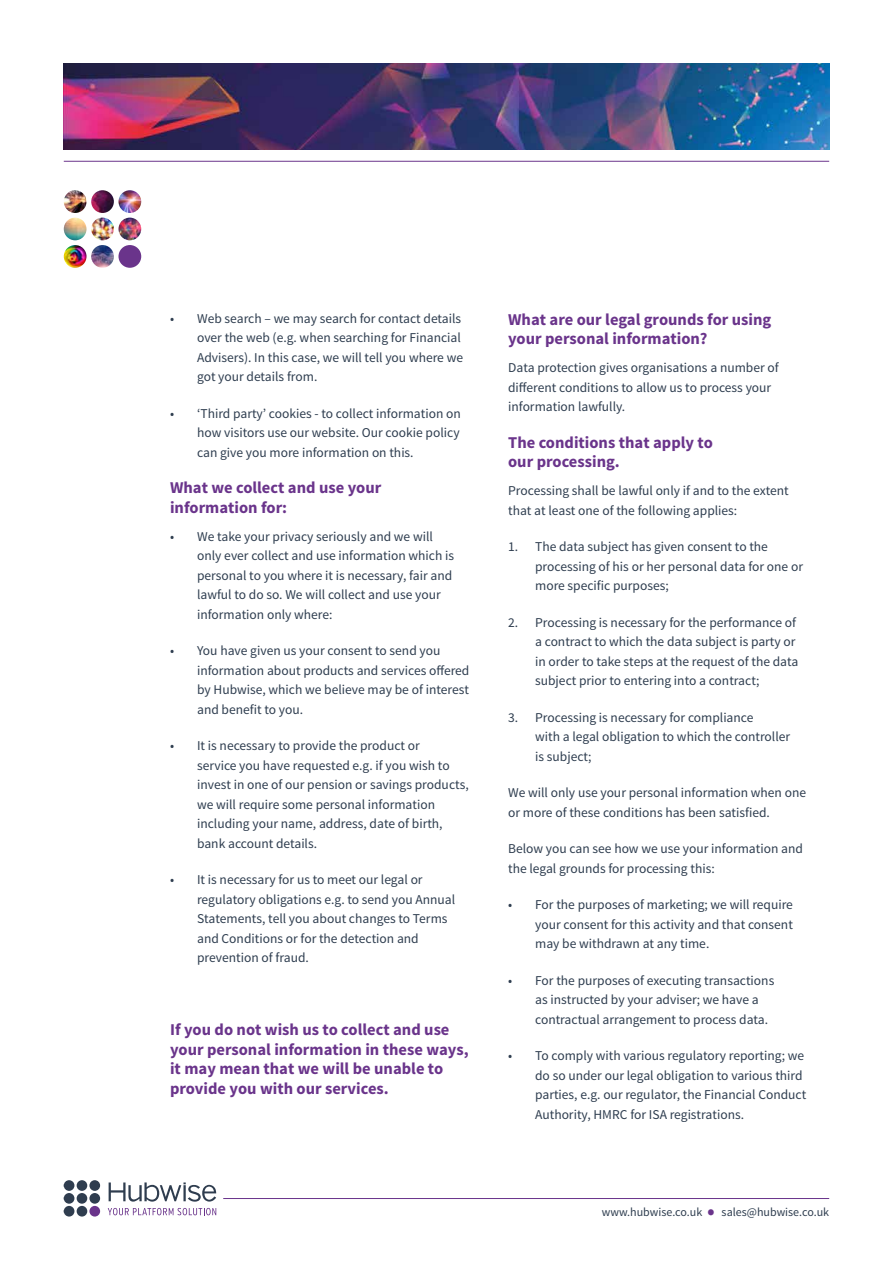
<style>
.page{position:relative;width:893px;height:1263px;background:#fff}
.page>*{position:absolute;margin:0;border:0;box-sizing:border-box;transform-origin:0 0}
.t1{font:700 16.5px/19.5px "Source Sans Pro";color:#6a348b}
.t2{font:13.5px/19.5px "Source Sans Pro";color:#2e3d4f}
.t3{font:12px "Source Sans Pro";color:#2e3d4f}
.s1{font-size:25.5px;color:#6a348b}
</style>
<div class="page">
<img style="left:64px;top:190px;width:23px;height:23px;border-radius:11px">
<img style="left:91px;top:190px;width:23px;height:23px;border-radius:11px">
<img style="left:118px;top:190px;width:23px;height:23px;border-radius:11px">
<img style="left:64px;top:218px;width:23px;height:22px;border-radius:11px">
<img style="left:91px;top:218px;width:23px;height:22px;border-radius:11px">
<img style="left:118px;top:218px;width:23px;height:22px;border-radius:11px">
<img style="left:64px;top:245px;width:23px;height:23px;border-radius:11px">
<img style="left:91px;top:245px;width:23px;height:23px;border-radius:11px">
<div style="left:118px;top:245px;width:23px;height:23px;background:#6a348b;border-radius:50%"></div>
<hr style="left:223px;top:1198px;width:606px;height:1px;background:#6a348b">
<img style="left:64px;top:64px;width:765px;height:86px">
<hr style="left:64px;top:161px;width:765px;height:1px;background:#6a348b">
<svg style="left:64px;top:1180px;width:44px;height:36px"></svg>
<div style="left:64px;top:1180px;width:10px;height:11px;background:#2f3d4f;border-radius:50%"></div>
<div style="left:77px;top:1180px;width:10px;height:11px;background:#2f3d4f;border-radius:50%"></div>
<div style="left:89px;top:1180px;width:11px;height:11px;background:#2f3d4f;border-radius:50%"></div>
<div style="left:64px;top:1193px;width:10px;height:11px;background:#2f3d4f;border-radius:50%"></div>
<div style="left:77px;top:1193px;width:10px;height:11px;background:#2f3d4f;border-radius:50%"></div>
<div style="left:89px;top:1193px;width:11px;height:11px;background:#2f3d4f;border-radius:50%"></div>
<div style="left:64px;top:1206px;width:10px;height:10px;background:#2f3d4f;border-radius:50%"></div>
<div style="left:77px;top:1206px;width:10px;height:10px;background:#2f3d4f;border-radius:50%"></div>
<div style="left:89px;top:1206px;width:11px;height:10px;background:#6a348b;border-radius:50%"></div>
<svg style="left:108px;top:1182px;width:108px;height:34px"></svg>
<p class="t2" style="left:197px;top:309px;width:267px;text-indent:-27px">• Web search – we may search for contact details over the web (e.g. when searching for Financial Advisers). In this case, we will tell you where we got your details from.</p>
<p class="t2" style="left:197px;top:404px;width:265px;text-align:justify;text-indent:-27px">• ‘Third party’ cookies - to collect information on how visitors use our website. Our cookie policy can give you more information on this.</p>
<p class="t1" style="left:170px;top:479px;width:213px">What we collect and use your information for:</p>
<p class="t2" style="left:197px;top:527px;width:258px;text-indent:-27px">• We take your privacy seriously and we will only ever collect and use information which is personal to you where it is necessary, fair and lawful to do so. We will collect and use your information only where:</p>
<p class="t2" style="left:197px;top:641px;width:274px;text-indent:-27px">• You have given us your consent to send you information about products and services offered by Hubwise, which we believe may be of interest and benefit to you.</p>
<p class="t2" style="left:197px;top:736px;width:273px;text-indent:-27px">• It is necessary to provide the product or<br>service you have requested e.g. if you wish to invest in one of our pension or savings products, we will require some personal information including your name, address, date of birth, bank account details.</p>
<p class="t2" style="left:197px;top:870px;width:260px;text-indent:-27px">• It is necessary for us to meet our legal or regulatory obligations e.g. to send you Annual Statements, tell you about changes to Terms and Conditions or for the detection and prevention of fraud.</p>
<p class="t1" style="left:170px;top:1021px;width:300px">If you do not wish us to collect and use your personal information in these ways, it may mean that we will be unable to provide you with our services.</p>
<p class="t1" style="left:508px;top:310px;width:265px">What are our legal grounds for using your personal information?</p>
<p class="t2" style="left:508px;top:358px;width:272px">Data protection gives organisations a number of different conditions to allow us to process your information lawfully.</p>
<p class="t1" style="left:508px;top:433px;width:206px">The conditions that apply to our processing.</p>
<p class="t2" style="left:508px;top:481px;width:282px">Processing shall be lawful only if and to the extent that at least one of the following applies:</p>
<p class="t2" style="left:535px;top:537px;width:269px;text-indent:-27px">1. The data subject has given consent to the processing of his or her personal data for one or more specific purposes;</p>
<p class="t2" style="left:535px;top:613px;width:265px;text-indent:-27px">2. Processing is necessary for the performance of a contract to which the data subject is party or in order to take steps at the request of the data subject prior to entering into a contract;</p>
<p class="t2" style="left:535px;top:708px;width:256px;text-indent:-27px">3. Processing is necessary for compliance<br>with a legal obligation to which the controller is subject;</p>
<p class="t2" style="left:508px;top:783px;width:299px">We will only use your personal information when one or more of these conditions has been satisfied.</p>
<p class="t2" style="left:508px;top:839px;width:296px">Below you can see how we use your information and the legal grounds for processing this:</p>
<p class="t2" style="left:535px;top:895px;width:259px;text-align:justify;text-indent:-27px">• For the purposes of marketing; we will require your consent for this activity and that consent may be withdrawn at any time.</p>
<p class="t2" style="left:535px;top:971px;width:241px;text-indent:-27px">• For the purposes of executing transactions as instructed by your adviser; we have a contractual arrangement to process data.</p>
<p class="t2" style="left:535px;top:1046px;width:273px;text-indent:-27px">• To comply with various regulatory reporting; we do so under our legal obligation to various third parties, e.g. our regulator, the Financial Conduct Authority, HMRC for ISA registrations.</p>
<p class="t3" style="left:602px;top:1205px;width:229px">www.hubwise.co.uk <span class="s1">•</span> sales@hubwise.co.uk</p>
</div>
